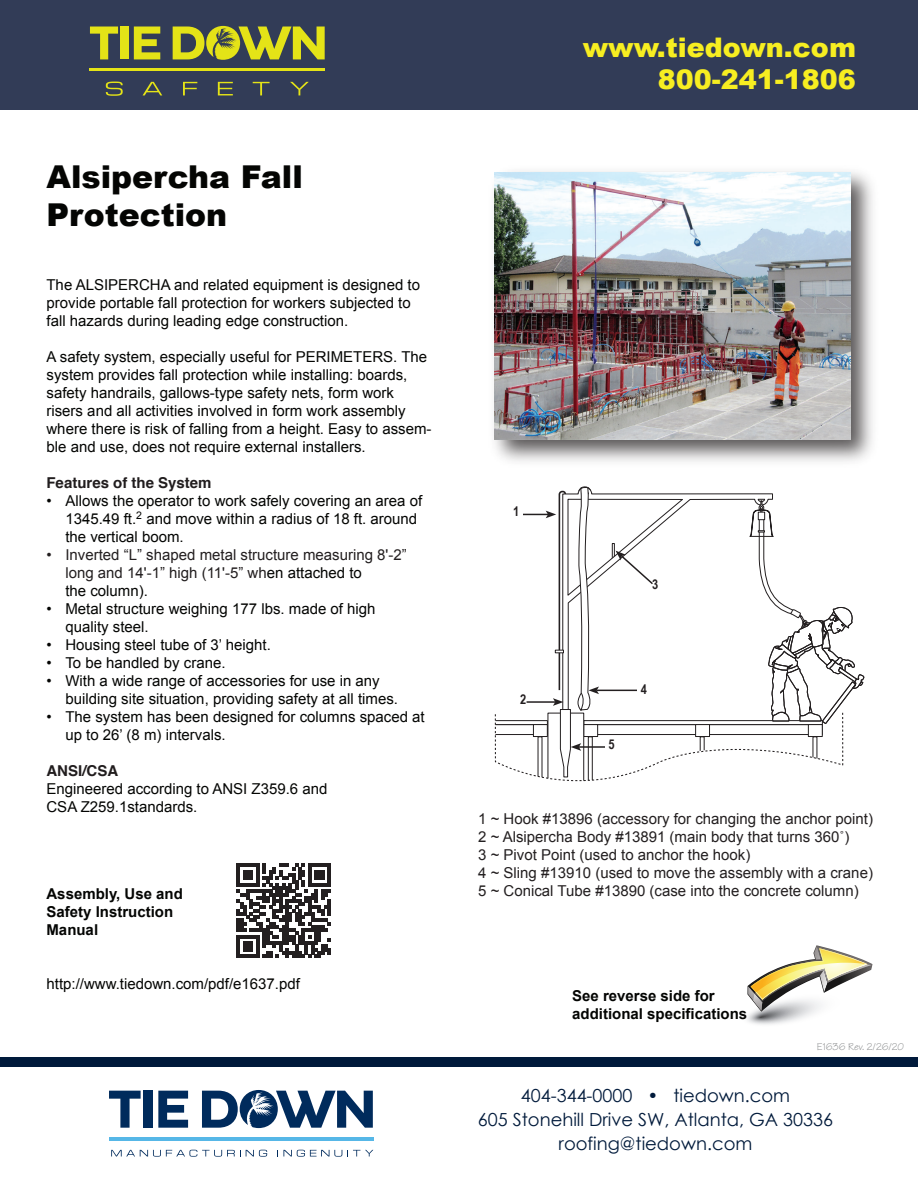
<style>
.page{position:relative;width:918px;height:1188px;background:#fff}
.page>*{position:absolute;margin:0;border:0;box-sizing:border-box;transform-origin:0 0}
.t1{font:900 31.5px/37.8px "Arial";color:#040503}
.t2{font:900 27px/32.4px "Arial";color:#f7ee21;text-align:right}
.t3{font:18px/24px "Century Gothic";color:#001a3b;text-align:center}
.t4{font:15px/18px "Arial";color:#040503}
.t5{font:15px/18px "Arial";color:#231f20}
.t6{font:700 15px/18px "Arial";color:#040503}
.t7{font:700 15px "Helvetica";color:#211d1e}
.t8{font:700 13.5px "Arial Narrow";color:#231f20}
.t9{font:10.5px "Tekton";color:#8d8f90}
.s1{color:#040503}
</style>
<div class="page">
<div style="left:0;top:1057px;width:918px;height:9px;background:#001a3b"></div>
<div style="left:0;top:0;width:918px;height:109px;background:#323c57"></div>
<svg style="left:90px;top:27px;width:28px;height:32px"></svg>
<div style="left:120px;top:27px;width:9px;height:32px;background:#e4e317"></div>
<svg style="left:134px;top:27px;width:26px;height:32px"></svg>
<svg style="left:173px;top:26px;width:152px;height:34px"></svg>
<hr style="left:90px;top:68px;width:235px;height:3px;background:#e4e317">
<svg style="left:106px;top:82px;width:17px;height:14px"></svg>
<svg style="left:143px;top:82px;width:19px;height:13px"></svg>
<svg style="left:183px;top:82px;width:14px;height:13px"></svg>
<svg style="left:218px;top:82px;width:15px;height:13px"></svg>
<svg style="left:253px;top:82px;width:17px;height:13px"></svg>
<svg style="left:290px;top:82px;width:19px;height:13px"></svg>
<svg style="left:109px;top:1091px;width:32px;height:37px"></svg>
<div style="left:143px;top:1091px;width:9px;height:37px;background:#002b5c"></div>
<svg style="left:158px;top:1091px;width:30px;height:37px"></svg>
<svg style="left:202px;top:1090px;width:171px;height:38px"></svg>
<hr style="left:109px;top:1137px;width:264px;height:4px;background:#56b7e7">
<svg style="left:111px;top:1150px;width:156px;height:7px"></svg>
<svg style="left:277px;top:1150px;width:96px;height:7px"></svg>
<svg style="left:747px;top:945px;width:126px;height:80px"></svg>
<svg style="left:494px;top:486px;width:370px;height:296px"></svg>
<div style="left:510px;top:506px;width:12px;height:14px;background:#fff"></div>
<div style="left:605px;top:740px;width:13px;height:14px;background:#fff"></div>
<div style="left:785px;top:554px;width:12px;height:14px;background:#fff"></div>
<div style="left:638px;top:685px;width:12px;height:14px;background:#fff"></div>
<img style="left:494px;top:171px;width:379px;height:291px">
<img style="left:495px;top:173px;width:355px;height:266px">
<svg style="left:237px;top:864px;width:94px;height:94px"></svg>
<h1 class="t1" style="left:46px;top:157px;width:258px">Alsipercha Fall<br>Protection</h1>
<p class="t4" style="left:46px;top:276px;width:375px">The ALSIPERCHA and related equipment is designed to provide portable fall protection for workers subjected to fall hazards during leading edge construction.</p>
<p class="t4" style="left:46px;top:348px;width:387px">A safety system, especially useful for PERIMETERS. The system provides fall protection while installing: boards, safety handrails, gallows-type safety nets, form work risers and all activities involved in form work assembly where there is risk of falling from a height. Easy to assem&shy;ble and use, does not require external installers.</p>
<p class="t7" style="left:46px;top:471px;width:167px">Features of the System</p>
<p class="t4" style="left:65px;top:492px;width:358px;text-indent:-19px">• Allows the operator to work safely covering an area of<br>1345.49 ft.<sup>2</sup> and move within a radius of 18 ft. around the vertical boom.</p>
<p class="t5" style="left:65px;top:546px;width:343px;text-indent:-19px">• Inverted “L” shaped metal structure measuring 8'-2” long and 14'-1” high (11'-5” wh<span class="s1">en attached to<br>the column).</span></p>
<p class="t4" style="left:65px;top:600px;width:312px;text-indent:-19px">• Metal structure weighing 177 lbs. made of high quality steel.</p>
<p class="t4" style="left:47px;top:636px;width:226px">• Housing steel tube of 3’ height.</p>
<p class="t4" style="left:47px;top:654px;width:181px">• To be handled by crane.</p>
<p class="t4" style="left:65px;top:672px;width:334px;text-indent:-19px">• With a wide range of accessories for use in any building site situation, providing safety at all times.</p>
<p class="t4" style="left:65px;top:708px;width:361px;text-indent:-19px">• The system has been designed for columns spaced at up to 26’ (8 m) intervals.</p>
<p class="t7" style="left:47px;top:759px;width:73px">ANSI/CSA</p>
<p class="t4" style="left:47px;top:780px;width:283px">Engineered according to ANSI Z359.6 and<br>CSA Z259.1standards.</p>
<p class="t6" style="left:46px;top:885px;width:138px">Assembly, Use and<br>Safety Instruction<br>Manual</p>
<p class="t4" style="left:46px;top:974px;width:255px">http://www.tiedown.com/pdf/e1637.pdf</p>
<h2 class="t2" style="left:583px;top:30px;width:275px">www.tiedown.com<br>800-241-1806</h2>
<p class="t8" style="left:513px;top:501px;width:8px">1</p>
<p class="t8" style="left:520px;top:689px;width:8px">2</p>
<p class="t8" style="left:652px;top:574px;width:8px">3</p>
<p class="t8" style="left:608px;top:734px;width:8px">5</p>
<p class="t8" style="left:641px;top:679px;width:8px">4</p>
<p class="t5" style="left:478px;top:810px;width:396px">1 ~ Hook #13896 (accessory for changing the anchor point)<br>2 ~ Alsipercha Body #13891 (main body that turns 360˚)<br>3 ~ Pivot Point (used to anchor the hook)<br>4 ~ Sling #13910 (used to move the assembly with a crane)<br>5 ~ Conical Tube #13890 (case into the concrete column)</p>
<p class="t6" style="left:572px;top:987px;width:177px">See reverse side for additional specifications</p>
<p class="t9" style="left:817px;top:1040px;width:89px">E1636 Rev. 2/26/20</p>
<p class="t3" style="left:478px;top:1084px;width:357px">404-344-0000 • tiedown.com<br>605 Stonehill Drive SW, Atlanta, GA 30336 roofing@tiedown.com</p>
</div>
